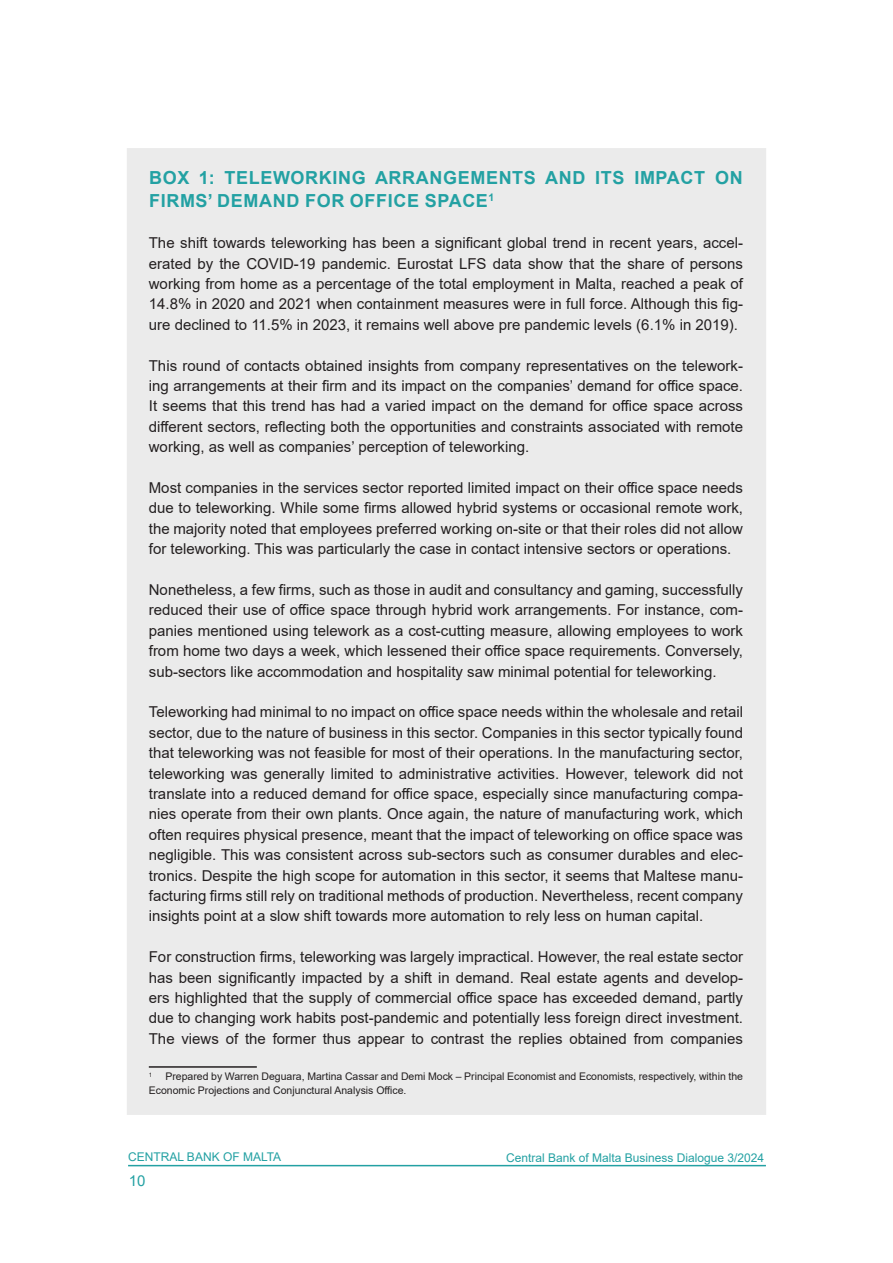
<style>
.page{position:relative;width:893px;height:1263px;background:#fff}
.page>*{position:absolute;margin:0;border:0;box-sizing:border-box;transform-origin:0 0}
.BD_Main_Title{font:700 18px/22.5px "Arial";letter-spacing:.035em;color:#23a1a3}
.BD_Normal_Text{font:15px/20.4px "Arial";color:#231f20;text-align:justify}
.t1{font:15px "Arial";color:#23a1a3}
.t2{font:12px "Arial";color:#23a1a3}
.BD_Footnote{font:10.5px/13.5px "Arial";color:#231f20}
.BD_Footnote-2{font:6.15px "Arial";color:#231f20}
</style>
<div class="page">
<hr style="left:128px;top:1165px;width:638px;height:1px;background:#23a1a3">
<div style="left:127px;top:148px;width:639px;height:967px;background:#ebebeb"></div>
<hr style="left:149px;top:1066px;width:108px;height:2px;background:#231f20">
<p class="BD_Main_Title" style="left:149px;top:167px;width:595px">BOX 1: TELEWORKING ARRANGEMENTS AND ITS IMPACT ON<br>FIRMS’ DEMAND FOR OFFICE SPACE<sup>1</sup></p>
<p class="BD_Normal_Text" style="left:149px;top:233px;width:596px">The shift towards teleworking has been a significant global trend in recent years, accel&shy;erated by the COVID-19 pandemic. Eurostat LFS data show that the share of persons working from home as a percentage of the total employment in Malta, reached a peak of 14.8% in 2020 and 2021 when containment measures were in full force. Although this fig&shy;ure declined to 11.5% in 2023, it remains well above pre pandemic levels (6.1% in 2019).</p>
<p class="BD_Normal_Text" style="left:149px;top:355px;width:596px">This round of contacts obtained insights from company representatives on the telework&shy;ing arrangements at their firm and its impact on the companies’ demand for office space.<br>It seems that this trend has had a varied impact on the demand for office space across different sectors, reflecting both the opportunities and constraints associated with remote working, as well as companies’ perception of teleworking.</p>
<p class="BD_Normal_Text" style="left:149px;top:477px;width:596px">Most companies in the services sector reported limited impact on their office space needs due to teleworking. While some firms allowed hybrid systems or occasional remote work, the majority noted that employees preferred working on-site or that their roles did not allow for teleworking. This was particularly the case in contact intensive sectors or operations.</p>
<p class="BD_Normal_Text" style="left:149px;top:579px;width:596px">Nonetheless, a few firms, such as those in audit and consultancy and gaming, successfully reduced their use of office space through hybrid work arrangements. For instance, com&shy;panies mentioned using telework as a cost-cutting measure, allowing employees to work from home two days a week, which lessened their office space requirements. Conversely, sub-sectors like accommodation and hospitality saw minimal potential for teleworking.</p>
<p class="BD_Normal_Text" style="left:149px;top:702px;width:596px">Teleworking had minimal to no impact on office space needs within the wholesale and retail sector, due to the nature of business in this sector. Companies in this sector typically found that teleworking was not feasible for most of their operations. In the manufacturing sector, teleworking was generally limited to administrative activities. However, telework did not translate into a reduced demand for office space, especially since manufacturing compa&shy;nies operate from their own plants. Once again, the nature of manufacturing work, which often requires physical presence, meant that the impact of teleworking on office space was negligible. This was consistent across sub-sectors such as consumer durables and elec&shy;tronics. Despite the high scope for automation in this sector, it seems that Maltese manu&shy;facturing firms still rely on traditional methods of production. Nevertheless, recent company insights point at a slow shift towards more automation to rely less on human capital.</p>
<p class="BD_Normal_Text" style="left:149px;top:947px;width:596px">For construction firms, teleworking was largely impractical. However, the real estate sector has been significantly impacted by a shift in demand. Real estate agents and develop&shy;ers highlighted that the supply of commercial office space has exceeded demand, partly due to changing work habits post-pandemic and potentially less foreign direct investment.<br>The views of the former thus appear to contrast the replies obtained from companies</p>
<p class="BD_Footnote-2" style="left:149px;top:1070px;width:5px">1</p>
<p class="BD_Footnote" style="left:149px;top:1070px;width:596px;text-indent:17px">Prepared by Warren Deguara, Martina Cassar and Demi Mock – Principal Economist and Economists, respectively, within the<br>Economic Projections and Conjunctural Analysis Office.</p>
<p class="t2" style="left:128px;top:1149px;width:155px">CENTRAL BANK OF MALTA</p>
<p class="t2" style="left:506px;top:1150px;width:260px">Central Bank of Malta Business Dialogue 3/2024</p>
<p class="t1" style="left:129px;top:1170px;width:18px">10</p>
</div>
